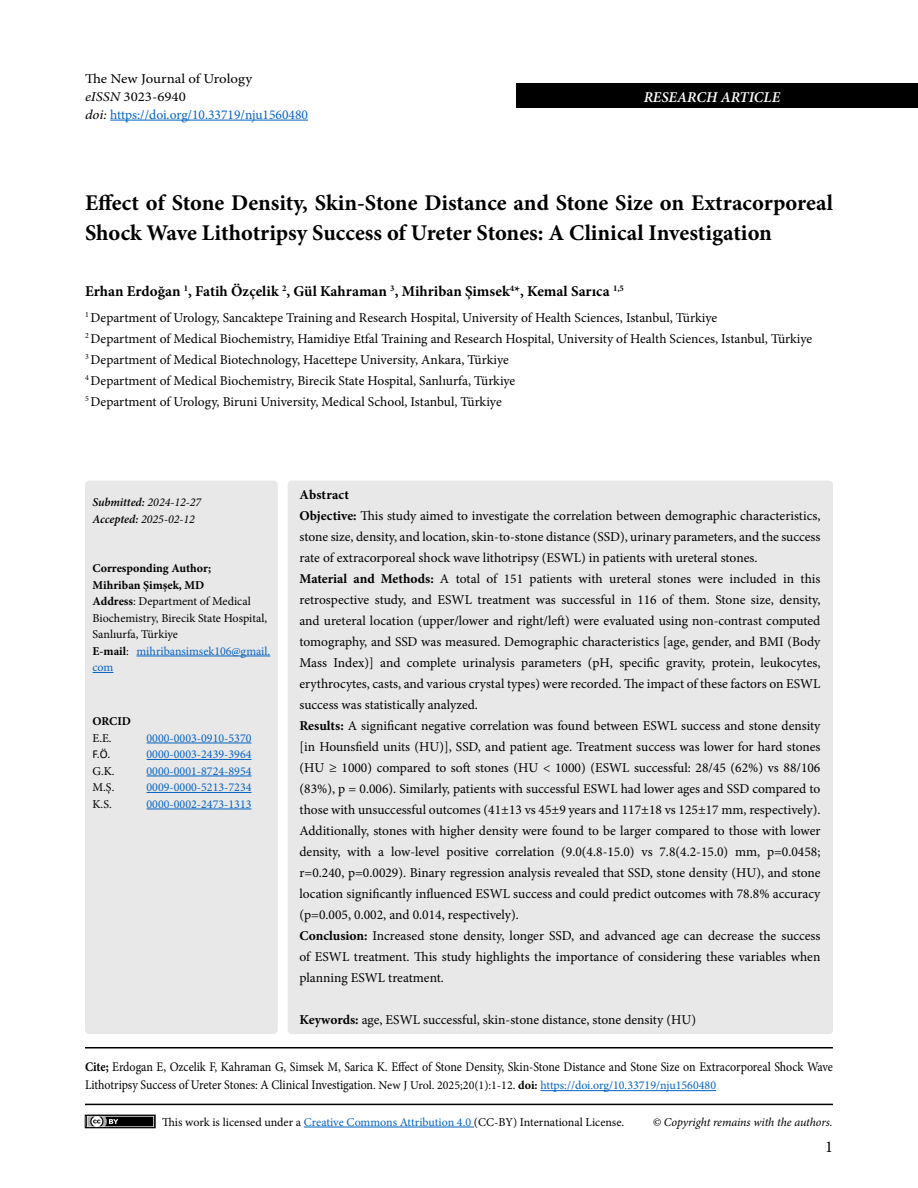
<style>
.page{position:relative;width:918px;height:1188px;background:#fff}
.page>*{position:absolute;margin:0;border:0;box-sizing:border-box;transform-origin:0 0}
.t1{font:700 22.5px/30px "Minion Pro";color:#000}
.t2{font:16.5px "Minion Pro";color:#000}
.t3{font:700 15px "Minion Pro";color:#000}
.t4{font:italic 600 15px "Minion Pro";color:#fff}
.t5{font:13.5px/21px "Minion Pro";color:#000}
.t6{font:13.5px/18px "Minion Pro";color:#0563c1}
.t7{font:13.2px/18px "Minion Pro";letter-spacing:-.005em;color:#000;scale:.91 1}
.t8{font:12px/16.5px "Minion Pro";color:#000}
.t9{font:12px "Minion Pro";color:#0563c1}
.t10{font:italic 12px/16.5px "Minion Pro";letter-spacing:-.005em;color:#000}
.t11{font:700 12px "Minion Pro";letter-spacing:-.005em;color:#000}
.t12{font:12px "Calibri";color:#000}
.s1{color:#000}
.s2{font-style:italic;color:#000}
.s3{font-weight:600}
.s4{font-weight:700}
.s5{color:#0563c1}
.s6{font-size:12px}
.s7{font-weight:700;font-size:12px}
.s8{font-size:12px;color:#0563c1}
</style>
<div class="page">
<div style="left:516px;top:84px;width:402px;height:24px;background:#000"></div>
<hr style="left:110px;top:120px;width:198px;height:1px;background:#0563c1">
<div style="left:85px;top:481px;width:193px;height:553px;background:#e8e8e8;border-radius:4px"></div>
<div style="left:288px;top:481px;width:545px;height:553px;background:#e8e8e8;border-radius:4px"></div>
<hr style="left:137px;top:656px;width:133px;height:1px;background:#0563c1">
<svg style="left:93px;top:672px;width:20px;height:1px"></svg>
<hr style="left:147px;top:743px;width:105px;height:1px;background:#0563c1">
<hr style="left:147px;top:759px;width:105px;height:1px;background:#0563c1">
<hr style="left:147px;top:776px;width:105px;height:1px;background:#0563c1">
<hr style="left:147px;top:792px;width:105px;height:1px;background:#0563c1">
<hr style="left:147px;top:809px;width:105px;height:1px;background:#0563c1">
<hr style="left:304px;top:1127px;width:170px;height:1px;background:#0563c1">
<img style="left:87px;top:1117px;width:66px;height:9px">
<div style="left:85px;top:1115px;width:70px;height:13px;border:1px solid #000"></div>
<hr style="left:540px;top:1090px;width:176px;height:1px;background:#0563c1">
<hr style="left:85px;top:1047px;width:748px;height:1px;background:#000">
<hr style="left:85px;top:1104px;width:748px;height:1px;background:#000">
<p class="t6" style="left:85px;top:69px;width:224px"><span class="s1">The New Journal of Urology<br></span><span class="s2">eISSN</span> <span class="s1">3023-6940<br></span><span class="s2">doi:</span> https://doi.org/10.33719/nju1560480</p>
<p class="t4" style="left:644px;top:86px;width:138px">RESEARCH ARTICLE</p>
<h1 class="t1" style="left:85px;top:188px;width:749px">Effect of Stone Density, Skin-Stone Distance and Stone Size on Extracorporeal<br>Shock Wave Lithotripsy Success of Ureter Stones: A Clinical Investigation</h1>
<p class="t3" style="left:85px;top:281px;width:540px">Erhan Erdoğan <sup>1</sup>, Fatih Özçelik <sup>2</sup>, Gül Kahraman <sup>3</sup>, Mihriban Şimsek<sup>4</sup>*, Kemal Sarıca <sup>1,5</sup></p>
<p class="t5" style="left:85px;top:307px;width:729px"><sup>1</sup> Department of Urology, Sancaktepe Training and Research Hospital, University of Health Sciences, Istanbul, Türkiye<br><sup>2</sup> Department of Medical Biochemistry, Hamidiye Etfal Training and Research Hospital, University of Health Sciences, Istanbul, Türkiye <sup>3</sup> Department of Medical Biotechnology, Hacettepe University, Ankara, Türkiye<br><sup>4</sup> Department of Medical Biochemistry, Birecik State Hospital, Sanlıurfa, Türkiye<br><sup>5</sup> Department of Urology, Biruni University, Medical School, Istanbul, Türkiye</p>
<p class="t10" style="left:93px;top:494px;width:110px"><span class="s3">Submitted:</span> 2024-12-27<br><span class="s3">Accepted:</span> 2025-02-12</p>
<p class="t8" style="left:93px;top:560px;width:179px"><span class="s4">Corresponding Author;<br>Mihriban Şimşek, MD<br>Address</span>: Department of Medical<br>Biochemistry, Birecik State Hospital,<br>Sanlıurfa, Türkiye<br><span class="s4">E-mail</span>: <span class="s5">mihribansimsek106@gmail. com</span></p>
<p class="t11" style="left:93px;top:713px;width:40px">ORCID</p>
<p class="t8" style="left:93px;top:730px;width:21px">E.E.</p>
<p class="t9" style="left:147px;top:730px;width:106px">0000-0003-0910-5370</p>
<p class="t12" style="left:93px;top:746px;width:20px">F.Ö.</p>
<p class="t9" style="left:147px;top:746px;width:106px">0000-0003-2439-3964</p>
<p class="t8" style="left:93px;top:763px;width:24px">G.K.</p>
<p class="t9" style="left:147px;top:763px;width:106px">0000-0001-8724-8954</p>
<p class="t8" style="left:93px;top:779px;width:23px">M.Ş.</p>
<p class="t9" style="left:147px;top:779px;width:106px">0009-0000-5213-7234</p>
<p class="t8" style="left:93px;top:796px;width:21px">K.S.</p>
<p class="t9" style="left:147px;top:796px;width:106px">0000-0002-2473-1313</p>
<p class="t5" style="left:300px;top:484px;width:523px"><span class="s4">Abstract<br>Objective:</span> This study aimed to investigate the correlation between demographic characteristics, stone size, density, and location, skin-to-stone distance (SSD), urinary parameters, and the success rate of extracorporeal shock wave lithotripsy (ESWL) in patients with ureteral stones.<br><span class="s4">Material and Methods:</span> A total of 151 patients with ureteral stones were included in this retrospective study, and ESWL treatment was successful in 116 of them. Stone size, density, and ureteral location (upper/lower and right/left) were evaluated using non-contrast computed tomography, and SSD was measured. Demographic characteristics [age, gender, and BMI (Body Mass Index)] and complete urinalysis parameters (pH, specific gravity, protein, leukocytes, erythrocytes, casts, and various crystal types) were recorded. The impact of these factors on ESWL success was statistically analyzed.<br><span class="s4">Results:</span> A significant negative correlation was found between ESWL success and stone density [in Hounsfield units (HU)], SSD, and patient age. Treatment success was lower for hard stones (HU ≥ 1000) compared to soft stones (HU &lt; 1000) (ESWL successful: 28/45 (62%) vs 88/106 (83%), p = 0.006). Similarly, patients with successful ESWL had lower ages and SSD compared to those with unsuccessful outcomes (41±13 vs 45±9 years and 117±18 vs 125±17 mm, respectively).<br>Additionally, stones with higher density were found to be larger compared to those with lower density, with a low-level positive correlation (9.0(4.8-15.0) vs 7.8(4.2-15.0) mm, p=0.0458; r=0.240, p=0.0029). Binary regression analysis revealed that SSD, stone density (HU), and stone location significantly influenced ESWL success and could predict outcomes with 78.8% accuracy (p=0.005, 0.002, and 0.014, respectively).<br><span class="s4">Conclusion:</span> Increased stone density, longer SSD, and advanced age can decrease the success of ESWL treatment. This study highlights the importance of considering these variables when planning ESWL treatment.</p>
<p class="t5" style="left:300px;top:1009px;width:398px"><span class="s4">Keywords:</span> age, ESWL successful, skin-stone distance, stone density (HU)</p>
<p class="t7" style="left:85px;top:1058px;width:823px"><span class="s4">Cite;</span> Erdogan E, Ozcelik F, Kahraman G, Simsek M, Sarica K. Effect of Stone Density, Skin-Stone Distance and Stone Size on Extracorporeal Shock Wave<br>Lithotripsy Success of Ureter Stones: A Clinical Investigation<span class="s6">. New J Urol. 2025;20(1):1-12.</span> <span class="s7">doi:</span> <span class="s8">https://doi.org/10.33719/nju1560480</span></p>
<p class="t10" style="left:653px;top:1114px;width:181px">© Copyright remains with the authors.</p>
<p class="t8" style="left:162px;top:1114px;width:464px">This work is licensed under a <span class="s5">Creative Commons Attribution 4.0</span> (CC-BY) International License.</p>
<p class="t2" style="left:825px;top:1135px;width:9px">1</p>
</div>
